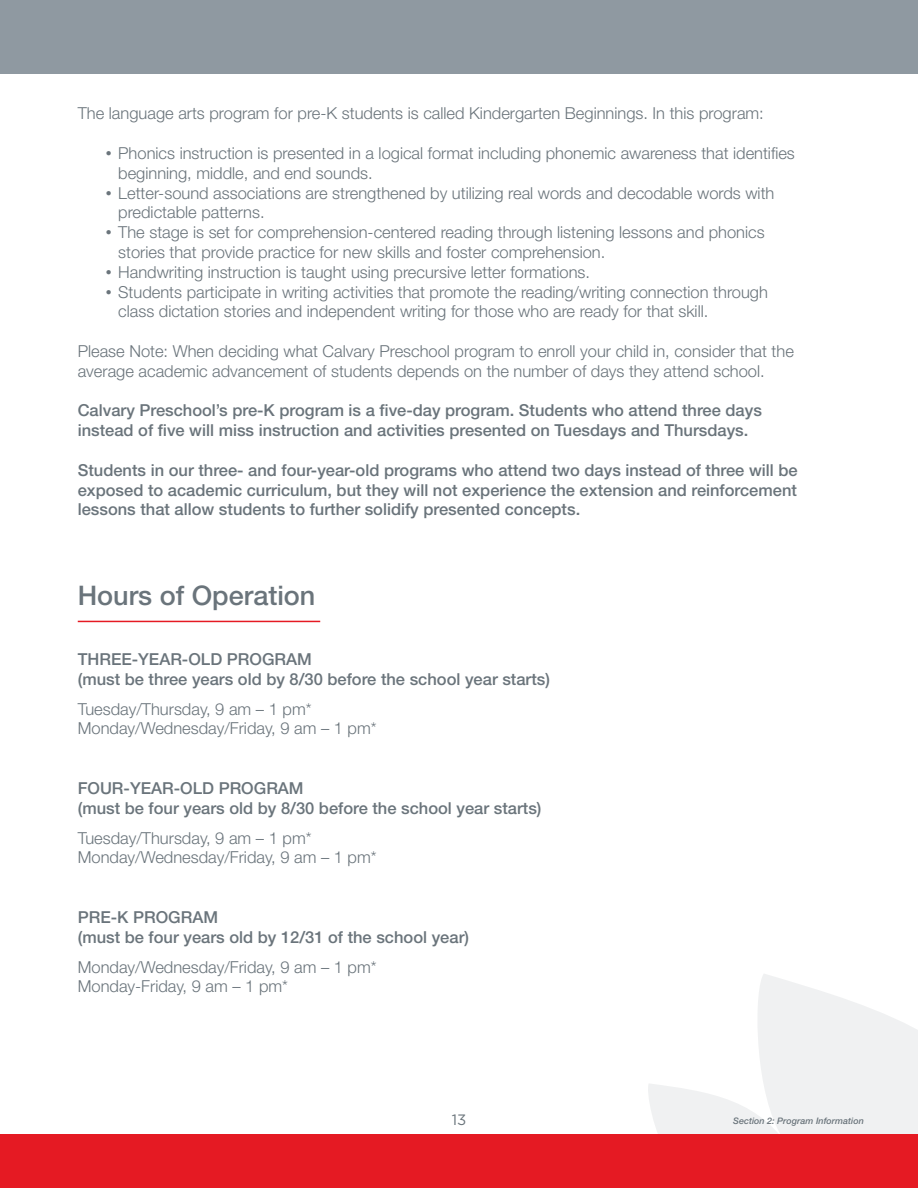
<style>
.page{position:relative;width:918px;height:1188px;background:#fff}
.page>*{position:absolute;margin:0;border:0;box-sizing:border-box;transform-origin:0 0}
.t1{font:500 27px "Helvetica Neue LT Std";color:#6a747b}
.t2{font:300 16.5px/19.8px "Helvetica Neue LT Std";color:#6a747b}
.t3{font:500 16.5px/19.8px "Helvetica Neue LT Std";color:#6a747b}
.t4{font:15px "Gotham";color:#6a747b}
.t5{font:italic 500 9px "Helvetica Neue LT Std";color:#6a747b}
.s1{font-family:"Gotham";font-weight:400}
</style>
<div class="page">
<div style="left:0;top:0;width:918px;height:74px;background:#8f99a1"></div>
<svg style="left:648px;top:974px;width:270px;height:160px"></svg>
<hr style="left:78px;top:621px;width:242px;height:1px;background:#e51a23">
<div style="left:0;top:1134px;width:918px;height:54px;background:#e51a23"></div>
<p class="t2" style="left:78px;top:103px;width:688px">The language arts program for pre-K students is called Kindergarten Beginnings. In this program:</p>
<p class="t2" style="left:118px;top:143px;width:678px;text-indent:-13px"><span class="s1">•</span> Phonics instruction is presented in a logical format including phonemic awareness that identifies beginning, middle, and end sounds.</p>
<p class="t2" style="left:118px;top:182px;width:658px;text-indent:-13px"><span class="s1">•</span> Letter-sound associations are strengthened by utilizing real words and decodable words with predictable patterns.</p>
<p class="t2" style="left:118px;top:222px;width:648px;text-indent:-13px"><span class="s1">•</span> The stage is set for comprehension-centered reading through listening lessons and phonics stories that provide practice for new skills and foster comprehension.</p>
<p class="t2" style="left:105px;top:262px;width:487px"><span class="s1">•</span> Handwriting instruction is taught using precursive letter formations.</p>
<p class="t2" style="left:118px;top:281px;width:651px;text-indent:-13px"><span class="s1">•</span> Students participate in writing activities that promote the reading/writing connection through class dictation stories and independent writing for those who are ready for that skill.</p>
<p class="t2" style="left:78px;top:341px;width:718px">Please Note: When deciding what Calvary Preschool program to enroll your child in, consider that the average academic advancement of students depends on the number of days they attend school.</p>
<p class="t3" style="left:78px;top:400px;width:686px">Calvary Preschool’s pre-K program is a five-day program. Students who attend three days instead of five will miss instruction and activities presented on Tuesdays and Thursdays.</p>
<p class="t3" style="left:78px;top:460px;width:721px;text-align:justify">Students in our three- and four-year-old programs who attend two days instead of three will be exposed to academic curriculum, but they will not experience the extension and reinforcement lessons that allow students to further solidify presented concepts.</p>
<h1 class="t1" style="left:78px;top:580px;width:239px">Hours of Operation</h1>
<p class="t3" style="left:78px;top:649px;width:474px">THREE-YEAR-OLD PROGRAM<br>(must be three years old by 8/30 before the school year starts)</p>
<p class="t2" style="left:78px;top:698px;width:300px">Tuesday/Thursday, 9 am – 1 pm*<br>Monday/Wednesday/Friday, 9 am – 1 pm*</p>
<p class="t3" style="left:78px;top:778px;width:465px">FOUR-YEAR-OLD PROGRAM<br>(must be four years old by 8/30 before the school year starts)</p>
<p class="t2" style="left:78px;top:827px;width:300px">Tuesday/Thursday, 9 am – 1 pm*<br>Monday/Wednesday/Friday, 9 am – 1 pm*</p>
<p class="t3" style="left:78px;top:907px;width:393px">PRE-K PROGRAM<br>(must be four years old by 12/31 of the school year)</p>
<p class="t2" style="left:78px;top:956px;width:300px">Monday/Wednesday/Friday, 9 am – 1 pm*<br>Monday-Friday, 9 am – 1 pm*</p>
<p class="t4" style="left:452px;top:1111px;width:16px">13</p>
<p class="t5" style="left:733px;top:1116px;width:132px">Section 2: Program Information</p>
</div>
